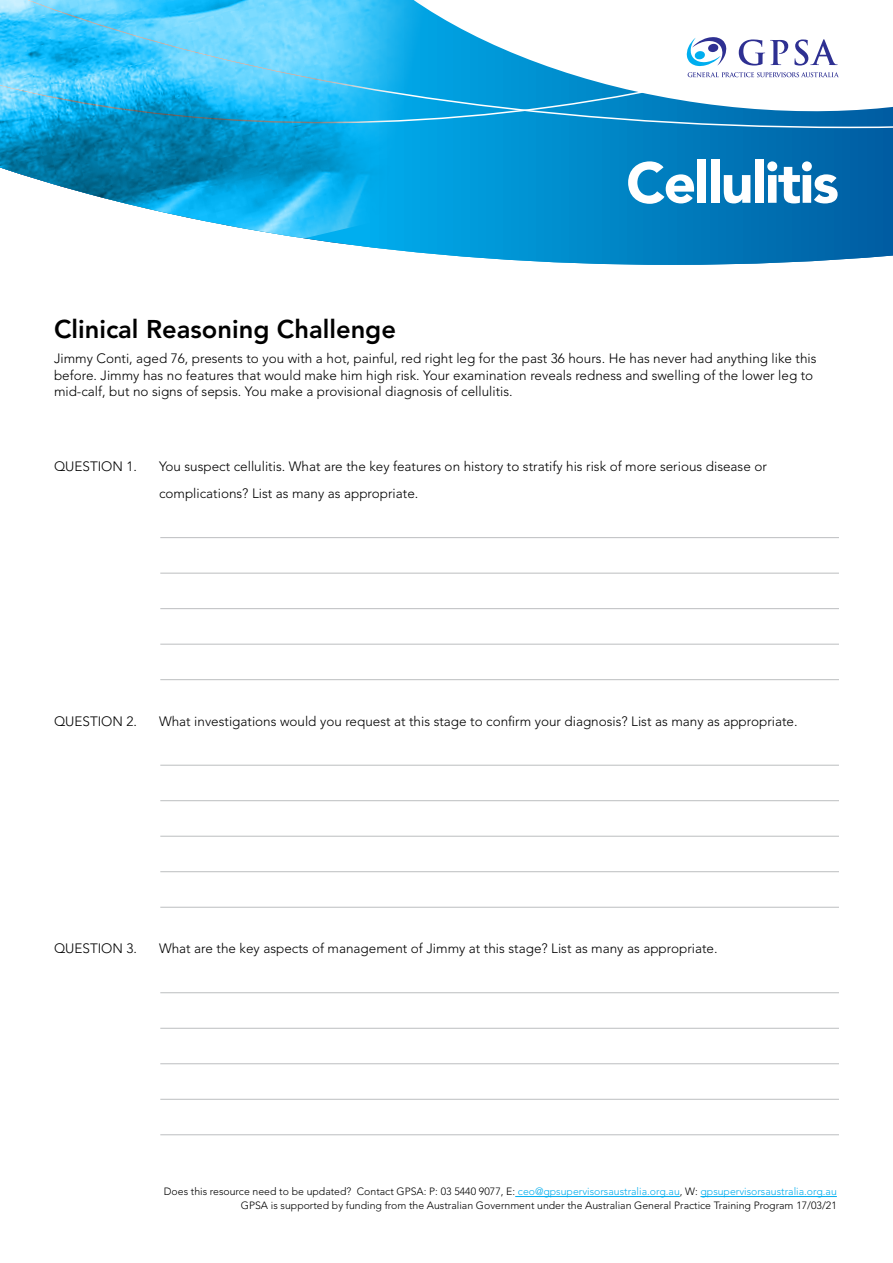
<style>
.page{position:relative;width:893px;height:1263px;background:#fff}
.page>*{position:absolute;margin:0;border:0;box-sizing:border-box;transform-origin:0 0}
.t1{font:900 57px "Avenir";letter-spacing:-.03em;color:#fff}
.t2{font:900 39px "Avenir";letter-spacing:-.03em;color:#fff}
.t3{font:800 25.5px "Avenir LT Std";color:#000}
.t4{font:300 13.5px/27px "Avenir LT Std";color:#000}
.t5{font:300 13.5px/16.5px "Avenir";color:#000}
.t6{font:300 10.5px/13.5px "Avenir";color:#000;text-align:right}
.s1{font-family:"Avenir LT Std"}
.s2{color:#00aeef}
</style>
<div class="page">
<hr style="left:515px;top:1196px;width:165px;height:1px;background:#00aeef">
<hr style="left:700px;top:1196px;width:137px;height:1px;background:#00aeef">
<hr style="left:160px;top:537px;width:679px;height:1px;background:#bcbec0">
<hr style="left:160px;top:573px;width:679px;height:1px;background:#bcbec0">
<hr style="left:160px;top:608px;width:679px;height:1px;background:#bcbec0">
<hr style="left:160px;top:644px;width:679px;height:1px;background:#bcbec0">
<hr style="left:160px;top:679px;width:679px;height:1px;background:#bcbec0">
<hr style="left:160px;top:765px;width:679px;height:1px;background:#bcbec0">
<hr style="left:160px;top:800px;width:679px;height:1px;background:#bcbec0">
<hr style="left:160px;top:836px;width:679px;height:1px;background:#bcbec0">
<hr style="left:160px;top:871px;width:679px;height:1px;background:#bcbec0">
<hr style="left:160px;top:907px;width:679px;height:1px;background:#bcbec0">
<hr style="left:160px;top:992px;width:679px;height:1px;background:#bcbec0">
<hr style="left:160px;top:1028px;width:679px;height:1px;background:#bcbec0">
<hr style="left:160px;top:1063px;width:679px;height:1px;background:#bcbec0">
<hr style="left:160px;top:1099px;width:679px;height:1px;background:#bcbec0">
<hr style="left:160px;top:1134px;width:679px;height:1px;background:#bcbec0">
<svg style="left:524px;top:171px;width:369px;height:94px;background:#067bbb"></svg>
<svg style="left:524px;top:44px;width:369px;height:127px"></svg>
<img style="left:0;top:0;width:524px;height:261px">
<svg style="left:687px;top:37px;width:39px;height:29px"></svg>
<svg style="left:688px;top:72px;width:151px;height:5px"></svg>
<svg style="left:739px;top:39px;width:49px;height:27px"></svg>
<svg style="left:794px;top:39px;width:44px;height:27px"></svg>
<h1 class="t1" style="left:626px;top:148px;width:214px">Cellulitis</h1>
<h2 class="t2" style="left:476px;top:163px;width:364px">Tract Infection (URTI)</h2>
<h3 class="t3" style="left:54px;top:314px;width:343px">Clinical Reasoning Challenge</h3>
<p class="t4" style="left:54px;top:345px;width:764px">Jimmy Conti, aged 76, presents to you with a hot, painful, red right leg for the past 36 hours. He has never had anything like this</p>
<p class="t5" style="left:54px;top:367px;width:761px"><span class="s1">before.</span> Jimmy has no features that would make him high risk. Your examination reveals redness and swelling of the lower leg to mid-calf, but no signs of sepsis. You make a provisional diagnosis of cellulitis.</p>
<p class="t4" style="left:54px;top:453px;width:85px">QUESTION 1.</p>
<p class="t4" style="left:159px;top:453px;width:609px">You suspect cellulitis. What are the key features on history to stratify his risk of more serious disease or complications? List as many as appropriate.</p>
<p class="t4" style="left:54px;top:708px;width:85px">QUESTION 2.</p>
<p class="t4" style="left:159px;top:708px;width:640px">What investigations would you request at this stage to confirm your diagnosis? List as many as appropriate.</p>
<p class="t4" style="left:54px;top:935px;width:85px">QUESTION 3.</p>
<p class="t4" style="left:159px;top:935px;width:560px">What are the key aspects of management of Jimmy at this stage? List as many as appropriate.</p>
<p class="t6" style="left:164px;top:1185px;width:674px">Does this resource need to be updated? Contact GPSA: P: 03 5440 9077, E: <span class="s2">ceo@gpsupervisorsaustralia.org.au</span>, W: <span class="s2">gpsupervisorsaustralia.org.au<br></span>GPSA is supported by funding from the Australian Government under the Australian General Practice Training Program 17/03/21</p>
</div>
